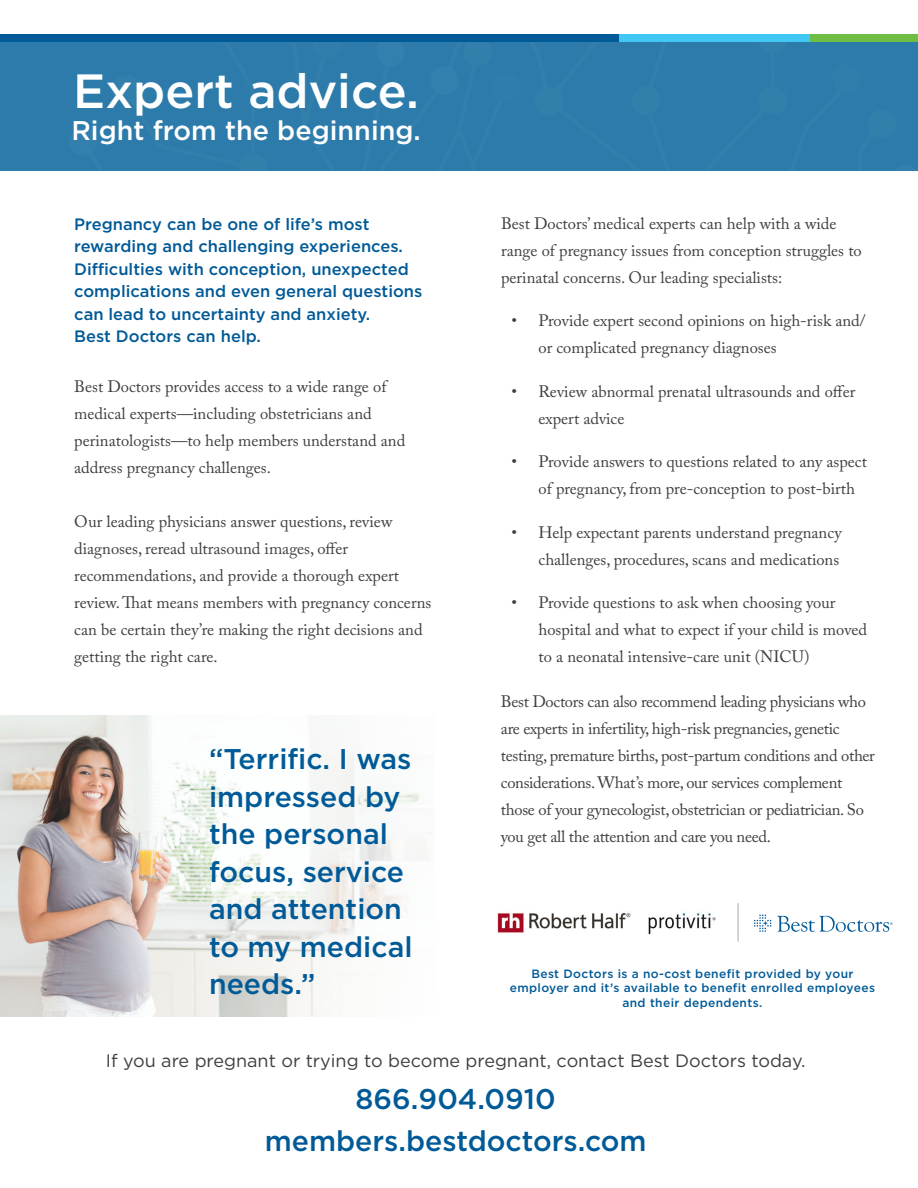
<style>
.page{position:relative;width:918px;height:1188px;background:#fff}
.page>*{position:absolute;margin:0;border:0;box-sizing:border-box;transform-origin:0 0}
.t1{font:500 48px "Gotham";color:#fff}
.t2{font:500 28.5px/37.5px "Gotham";color:#005a97;text-align:center}
.t3{font:500 27px "Gotham";color:#fff}
.t4{font:18px "Gotham";color:#3e3e3f}
.t5{font:16.5px/27px "Adobe Caslon Pro";color:#3e3e3f}
.t6{font:16.5px/27px "Adobe Caslon Pro";letter-spacing:-.02em;color:#3e3e3f}
.t7{font:500 16.5px/22.5px "Gotham";color:#005a97}
.t8{font:500 12px/14.4px "Gotham";letter-spacing:.03em;color:#005a97;text-align:center}
</style>
<div class="page">
<div style="left:0;top:41px;width:888px;height:130px;background:#2c7bab"></div>
<div style="left:285px;top:41px;width:492px;height:130px;background:#2c7bab"></div>
<div style="left:832px;top:64px;width:29px;height:29px;background:#317ead;border-radius:50%"></div>
<div style="left:299px;top:41px;width:255px;height:130px;background:#2c7bab"></div>
<svg style="left:313px;top:31px;width:28px;height:28px"></svg>
<svg style="left:205px;top:17px;width:29px;height:28px"></svg>
<div style="left:492px;top:73px;width:28px;height:29px;background:#2f7dac;border-radius:50%"></div>
<div style="left:376px;top:38px;width:29px;height:28px;background:#337fae;border-radius:50%"></div>
<div style="left:430px;top:66px;width:29px;height:29px;background:#337fae;border-radius:50%"></div>
<div style="left:774px;top:80px;width:144px;height:91px;background:#2c7bab"></div>
<div style="left:69px;top:127px;width:29px;height:29px;background:#337fae;border-radius:50%"></div>
<div style="left:0;top:0;width:918px;height:34px;background:#fff"></div>
<img style="left:0;top:716px;width:429px;height:301px">
<div style="left:795px;top:34px;width:123px;height:7px;background:#6ebe44"></div>
<div style="left:558px;top:34px;width:252px;height:7px;background:#40c7f4"></div>
<div style="left:0;top:34px;width:618px;height:7px;background:#005a97"></div>
<svg style="left:777px;top:916px;width:116px;height:16px"></svg>
<svg style="left:754px;top:915px;width:17px;height:17px"></svg>
<hr style="left:738px;top:903px;width:1px;height:39px;background:#a8a9ad">
<img style="left:497px;top:913px;width:219px;height:22px">
<h1 class="t1" style="left:73px;top:60px;width:347px">Expert advice.</h1>
<h3 class="t3" style="left:71px;top:113px;width:351px">Right from the beginning.</h3>
<p class="t7" style="left:74px;top:213px;width:350px">Pregnancy can be one of life’s most rewarding and challenging experiences.<br>Difficulties with conception, unexpected complications and even general questions can lead to uncertainty and anxiety.<br>Best Doctors can help.</p>
<p class="t5" style="left:74px;top:373px;width:333px">Best Doctors provides access to a wide range of medical experts—including obstetricians and perinatologists—to help members understand and address pregnancy challenges.</p>
<p class="t5" style="left:74px;top:508px;width:359px">Our leading physicians answer questions, review diagnoses, reread ultrasound images, offer recommendations, and provide a thorough expert review. That means members with pregnancy concerns can be certain they’re making the right decisions and getting the right care.</p>
<h2 class="t2" style="left:209px;top:740px;width:205px;text-align:left">“Terrific. I was impressed by the personal focus, service and attention to my medical needs.”</h2>
<p class="t5" style="left:501px;top:210px;width:362px">Best Doctors’ medical experts can help with a wide range of pregnancy issues from conception struggles to perinatal concerns. Our leading specialists:</p>
<p class="t5" style="left:538px;top:307px;width:329px;text-indent:-27px">• Provide expert second opinions on high-risk and/ or complicated pregnancy diagnoses</p>
<p class="t5" style="left:538px;top:378px;width:318px;text-indent:-27px">• Review abnormal prenatal ultrasounds and offer expert advice</p>
<p class="t5" style="left:538px;top:448px;width:330px;text-indent:-27px">• Provide answers to questions related to any aspect of pregnancy, from pre-conception to post-birth</p>
<p class="t5" style="left:511px;top:518px;width:332px;text-align:right">• Help expectant parents understand pregnancy challenges, procedures, scans and medications</p>
<p class="t5" style="left:538px;top:589px;width:330px;text-indent:-27px">• Provide questions to ask when choosing your hospital and what to expect if your child is moved to a neonatal intensive-care unit (NICU)</p>
<p class="t6" style="left:501px;top:688px;width:375px">Best Doctors can also recommend leading physicians who are experts in infertility, high-risk pregnancies, genetic testing, premature births, post-partum conditions and other considerations. What’s more, our services complement those of your gynecologist, obstetrician or pediatrician. So you get all the attention and care you need.</p>
<p class="t8" style="left:510px;top:966px;width:367px">Best Doctors is a no-cost benefit provided by your employer and it’s available to benefit enrolled employees and their dependents.</p>
<p class="t4" style="left:106px;top:1050px;width:701px">If you are pregnant or trying to become pregnant, contact Best Doctors today.</p>
<h2 class="t2" style="left:265px;top:1078px;width:383px;line-height:42px">866.904.0910 members.bestdoctors.com</h2>
</div>
